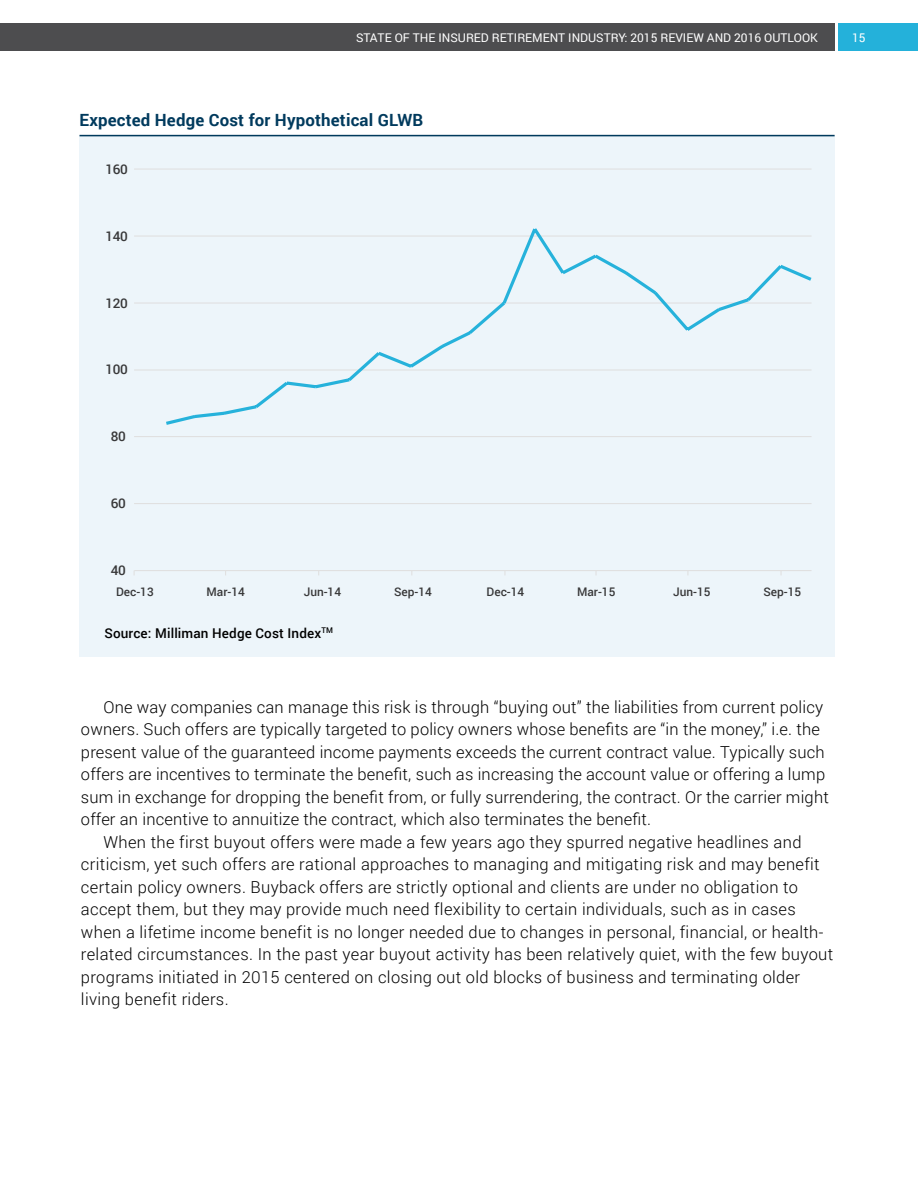
<style>
.page{position:relative;width:918px;height:1188px;background:#fff}
.page>*{position:absolute;margin:0;border:0;box-sizing:border-box;transform-origin:0 0}
.t1{font:700 16.8px "Roboto";letter-spacing:.01em;color:#003a5d}
.t2{font:300 16.5px "Roboto";letter-spacing:.02em;color:#000}
.t3{font:500 13.5px "Roboto";letter-spacing:.01em;color:#000}
.t4{font:500 13.35px "Roboto";letter-spacing:-.02em;color:#383839}
.t5{font:12px "Roboto";color:#fff}
.t6{font:500 11.85px "Roboto";color:#383839}
</style>
<div class="page">
<div style="left:838px;top:23px;width:80px;height:28px;background:#24b1da"></div>
<div style="left:0;top:23px;width:836px;height:28px;background:#4d4d4f"></div>
<div style="left:80px;top:137px;width:755px;height:520px;background:#edf5fa"></div>
<hr style="left:134px;top:503px;width:678px;height:1px;background:#e0e0e0">
<hr style="left:134px;top:436px;width:678px;height:1px;background:#e0e0e0">
<hr style="left:134px;top:369px;width:678px;height:2px;background:#e0e0e0">
<hr style="left:134px;top:302px;width:678px;height:2px;background:#e0e0e0">
<hr style="left:134px;top:235px;width:678px;height:2px;background:#e0e0e0">
<hr style="left:134px;top:169px;width:678px;height:1px;background:#e0e0e0">
<hr style="left:134px;top:570px;width:678px;height:1px;background:#e0e0e0">
<svg style="left:163px;top:228px;width:649px;height:197px"></svg>
<hr style="left:80px;top:135px;width:755px;height:1px;background:#003a5d">
<p class="t5" style="left:356px;top:29px;width:463px">STATE OF THE INSURED RETIREMENT INDUSTRY: 2015 REVIEW AND 2016 OUTLOOK</p>
<p class="t5" style="left:852px;top:29px;width:15px">15</p>
<p class="t1" style="left:80px;top:108px;width:345px">Expected Hedge Cost for Hypothetical GLWB</p>
<p class="t4" style="left:105px;top:160px;width:24px">160</p>
<p class="t4" style="left:105px;top:227px;width:24px">140</p>
<p class="t4" style="left:105px;top:293px;width:24px">120</p>
<p class="t4" style="left:105px;top:360px;width:24px">100</p>
<p class="t4" style="left:111px;top:427px;width:17px">80</p>
<p class="t4" style="left:111px;top:494px;width:17px">60</p>
<p class="t4" style="left:111px;top:561px;width:17px">40</p>
<p class="t6" style="left:116px;top:583px;width:39px">Dec-13</p>
<p class="t6" style="left:207px;top:583px;width:40px">Mar-14</p>
<p class="t6" style="left:304px;top:583px;width:39px">Jun-14</p>
<p class="t6" style="left:394px;top:583px;width:39px">Sep-14</p>
<p class="t6" style="left:487px;top:583px;width:39px">Dec-14</p>
<p class="t6" style="left:577px;top:583px;width:40px">Mar-15</p>
<p class="t6" style="left:673px;top:583px;width:39px">Jun-15</p>
<p class="t6" style="left:764px;top:583px;width:39px">Sep-15</p>
<p class="t3" style="left:104px;top:623px;width:230px">Source: Milliman Hedge Cost Index<sup>TM</sup></p>
<p class="t2" style="left:104px;top:695px;width:721px">One way companies can manage this risk is through “buying out” the liabilities from current policy</p>
<p class="t2" style="left:81px;top:718px;width:741px">owners. Such offers are typically targeted to policy owners whose benefits are “in the money,” i.e. the</p>
<p class="t2" style="left:81px;top:740px;width:745px">present value of the guaranteed income payments exceeds the current contract value. Typically such</p>
<p class="t2" style="left:81px;top:763px;width:746px">offers are incentives to terminate the benefit, such as increasing the account value or offering a lump</p>
<p class="t2" style="left:81px;top:785px;width:749px">sum in exchange for dropping the benefit from, or fully surrendering, the contract. Or the carrier might</p>
<p class="t2" style="left:81px;top:808px;width:572px">offer an incentive to annuitize the contract, which also terminates the benefit.</p>
<p class="t2" style="left:104px;top:830px;width:700px">When the first buyout offers were made a few years ago they spurred negative headlines and</p>
<p class="t2" style="left:81px;top:853px;width:740px">criticism, yet such offers are rational approaches to managing and mitigating risk and may benefit</p>
<p class="t2" style="left:81px;top:875px;width:719px">certain policy owners. Buyback offers are strictly optional and clients are under no obligation to</p>
<p class="t2" style="left:81px;top:898px;width:716px">accept them, but they may provide much need flexibility to certain individuals, such as in cases</p>
<p class="t2" style="left:81px;top:920px;width:744px">when a lifetime income benefit is no longer needed due to changes in personal, financial, or health-</p>
<p class="t2" style="left:81px;top:943px;width:754px">related circumstances. In the past year buyout activity has been relatively quiet, with the few buyout</p>
<p class="t2" style="left:81px;top:965px;width:721px">programs initiated in 2015 centered on closing out old blocks of business and terminating older</p>
<p class="t2" style="left:81px;top:988px;width:149px">living benefit riders.</p>
</div>
